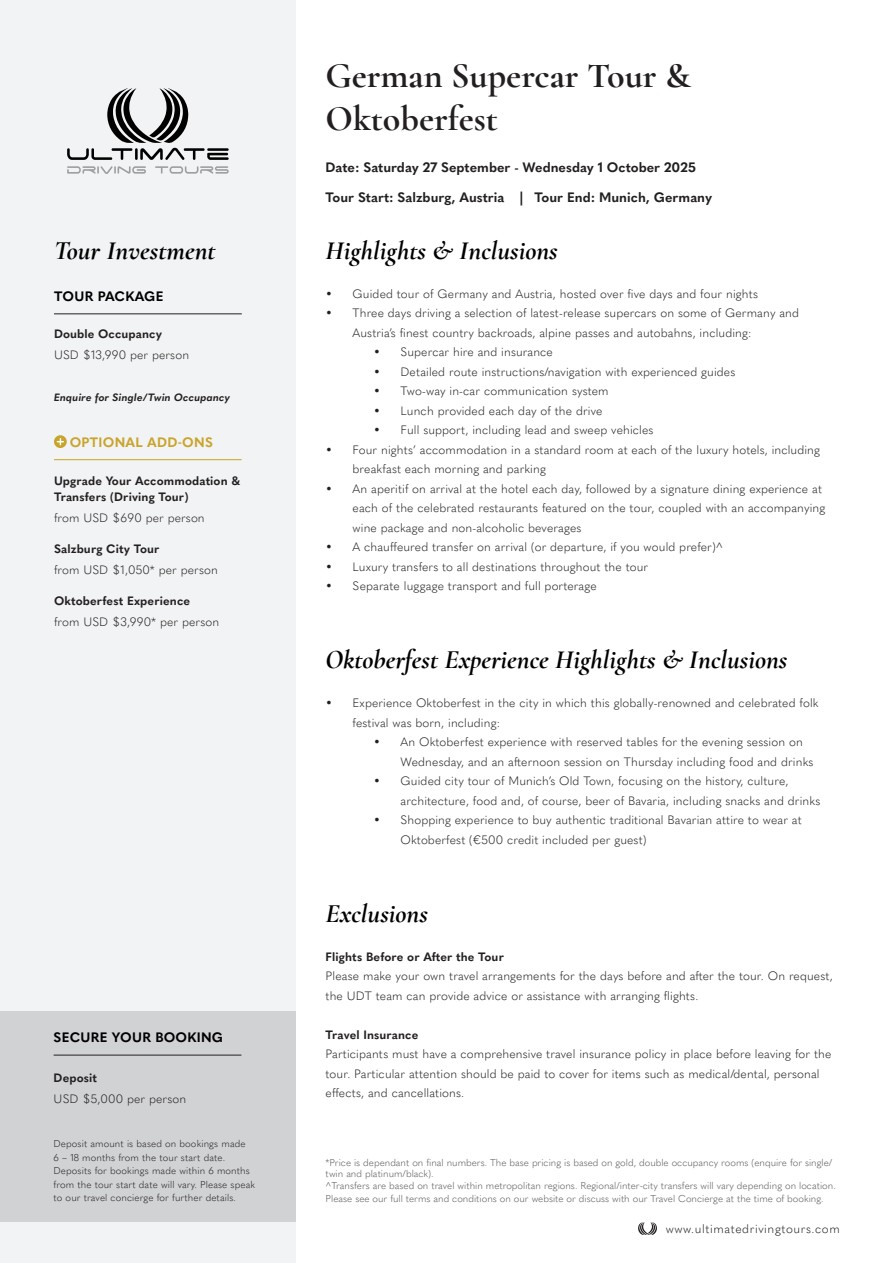
<style>
.page{position:relative;width:893px;height:1263px;background:#fff}
.page>*{position:absolute;margin:0;border:0;box-sizing:border-box;transform-origin:0 0}
.t1{font:700 36px/43.2px "Cormorant Garamond";color:#231f20}
.t2{font:italic 700 27px "Cormorant Garamond";color:#000}
.t3{font:700 13.5px "Quasimoda";color:#231f20}
.t4{font:700 13.5px "Quasimoda";letter-spacing:.02em;color:#000}
.t5{font:700 13.5px "Quasimoda";letter-spacing:.02em;color:#c9a42a}
.t6{font:300 12px/19.5px "Quasimoda";letter-spacing:.01em;color:#231f20}
.t7{font:700 12px/16.5px "Quasimoda";letter-spacing:.01em;color:#231f20}
.t8{font:300 12px "Quasimoda";letter-spacing:.05em;color:#231f20}
.t9{font:italic 700 10.5px "Quasimoda";letter-spacing:.01em;color:#231f20}
.t10{font:300 9.75px/11.7px "Quasimoda";color:#57585a}
.t11{font:300 9.75px/13.5px "Quasimoda";letter-spacing:.01em;color:#231f20}
</style>
<div class="page">
<svg style="left:638px;top:1222px;width:19px;height:13px"></svg>
<div style="left:0;top:1px;width:296px;height:1262px;background:#f2f3f4"></div>
<svg style="left:67px;top:88px;width:162px;height:72px"></svg>
<svg style="left:67px;top:166px;width:79px;height:8px"></svg>
<svg style="left:155px;top:166px;width:74px;height:8px"></svg>
<div style="left:0;top:1011px;width:295px;height:211px;background:#d1d2d4"></div>
<hr style="left:54px;top:1055px;width:187px;height:1px;background:#231f20">
<hr style="left:54px;top:313px;width:188px;height:1px;background:#231f20">
<svg style="left:55px;top:436px;width:11px;height:11px"></svg>
<div style="left:54px;top:435px;width:13px;height:13px;border:2px solid #c9a42a;border-radius:50%"></div>
<svg style="left:57px;top:439px;width:6px;height:6px"></svg>
<hr style="left:54px;top:459px;width:188px;height:1px;background:#c9a329">
<p class="t2" style="left:54px;top:234px;width:163px">Tour Investment</p>
<p class="t4" style="left:54px;top:286px;width:111px">TOUR PACKAGE</p>
<p class="t7" style="left:54px;top:325px;width:110px">Double Occupancy</p>
<p class="t6" style="left:54px;top:345px;width:137px">USD $13,990 per person</p>
<p class="t9" style="left:54px;top:389px;width:178px">Enquire for Single/Twin Occupancy</p>
<p class="t5" style="left:70px;top:431px;width:145px">OPTIONAL ADD-ONS</p>
<p class="t7" style="left:54px;top:471px;width:188px">Upgrade Your Accommodation &amp;<br>Transfers (Driving Tour)</p>
<p class="t6" style="left:54px;top:508px;width:152px">from USD $690 per person</p>
<p class="t7" style="left:54px;top:540px;width:107px">Salzburg City Tour</p>
<p class="t6" style="left:54px;top:559px;width:165px">from USD $1,050* per person</p>
<p class="t7" style="left:54px;top:592px;width:138px">Oktoberfest Experience</p>
<p class="t6" style="left:54px;top:611px;width:167px">from USD $3,990* per person</p>
<p class="t4" style="left:54px;top:1027px;width:171px">SECURE YOUR BOOKING</p>
<p class="t7" style="left:54px;top:1068px;width:45px">Deposit</p>
<p class="t6" style="left:54px;top:1088px;width:134px">USD $5,000 per person</p>
<p class="t11" style="left:54px;top:1136px;width:203px">Deposit amount is based on bookings made<br>6 – 18 months from the tour start date.<br>Deposits for bookings made within 6 months from the tour start date will vary. Please speak to our travel concierge for further details.</p>
<p class="t1" style="left:326px;top:53px;width:367px">German Supercar Tour &amp;<br>Oktoberfest</p>
<p class="t3" style="left:326px;top:156px;width:372px">Date: Saturday 27 September - Wednesday 1 October 2025</p>
<p class="t3" style="left:326px;top:187px;width:388px">Tour Start: Salzburg, Austria | Tour End: Munich, Germany</p>
<p class="t2" style="left:326px;top:234px;width:234px">Highlights &amp; Inclusions</p>
<p class="t6" style="left:326px;top:283px;width:434px">• Guided tour of Germany and Austria, hosted over five days and four nights</p>
<p class="t6" style="left:353px;top:303px;width:448px;text-indent:-27px">• Three days driving a selection of latest-release supercars on some of Germany and<br>Austria’s finest country backroads, alpine passes and autobahns, including:</p>
<p class="t6" style="left:374px;top:342px;width:181px">• Supercar hire and insurance</p>
<p class="t6" style="left:374px;top:361px;width:363px">• Detailed route instructions/navigation with experienced guides</p>
<p class="t6" style="left:374px;top:381px;width:237px">• Two-way in-car communication system</p>
<p class="t6" style="left:374px;top:400px;width:230px">• Lunch provided each day of the drive</p>
<p class="t6" style="left:374px;top:420px;width:281px">• Full support, including lead and sweep vehicles</p>
<p class="t6" style="left:353px;top:439px;width:469px;text-indent:-27px">• Four nights’ accommodation in a standard room at each of the luxury hotels, including breakfast each morning and parking</p>
<p class="t6" style="left:353px;top:478px;width:474px;text-indent:-27px">• An aperitif on arrival at the hotel each day, followed by a signature dining experience at each of the celebrated restaurants featured on the tour, coupled with an accompanying wine package and non-alcoholic beverages</p>
<p class="t6" style="left:326px;top:537px;width:399px">• A chauffeured transfer on arrival (or departure, if you would prefer)^</p>
<p class="t6" style="left:326px;top:556px;width:324px">• Luxury transfers to all destinations throughout the tour</p>
<p class="t6" style="left:326px;top:576px;width:273px">• Separate luggage transport and full porterage</p>
<p class="t2" style="left:326px;top:643px;width:463px">Oktoberfest Experience Highlights &amp; Inclusions</p>
<p class="t6" style="left:353px;top:693px;width:467px;text-indent:-27px">• Experience Oktoberfest in the city in which this globally-renowned and celebrated folk festival was born, including:</p>
<p class="t6" style="left:401px;top:732px;width:414px;text-indent:-27px">• An Oktoberfest experience with reserved tables for the evening session on<br>Wednesday, and an afternoon session on Thursday including food and drinks</p>
<p class="t6" style="left:401px;top:771px;width:421px;text-indent:-27px">• Guided city tour of Munich’s Old Town, focusing on the history, culture, architecture, food and, of course, beer of Bavaria, including snacks and drinks</p>
<p class="t6" style="left:401px;top:810px;width:403px;text-indent:-27px">• Shopping experience to buy authentic traditional Bavarian attire to wear at<br>Oktoberfest (€500 credit included per guest)</p>
<p class="t2" style="left:326px;top:897px;width:104px">Exclusions</p>
<p class="t7" style="left:326px;top:947px;width:180px">Flights Before or After the Tour</p>
<p class="t6" style="left:326px;top:966px;width:509px">Please make your own travel arrangements for the days before and after the tour. On request, the UDT team can provide advice or assistance with arranging flights.</p>
<p class="t7" style="left:326px;top:1025px;width:94px">Travel Insurance</p>
<p class="t6" style="left:326px;top:1044px;width:507px">Participants must have a comprehensive travel insurance policy in place before leaving for the tour. Particular attention should be paid to cover for items such as medical/dental, personal effects, and cancellations.</p>
<p class="t10" style="left:326px;top:1156px;width:508px">*Price is dependant on final numbers. The base pricing is based on gold, double occupancy rooms (enquire for single/ twin and platinum/black).</p>
<p class="t10" style="left:326px;top:1179px;width:512px">^Transfers are based on travel within metropolitan regions. Regional/inter-city transfers will vary depending on location.</p>
<p class="t10" style="left:326px;top:1192px;width:500px">Please see our full terms and conditions on our website or discuss with our Travel Concierge at the time of booking.</p>
<p class="t8" style="left:666px;top:1219px;width:176px">www.ultimatedrivingtours.com</p>
</div>
